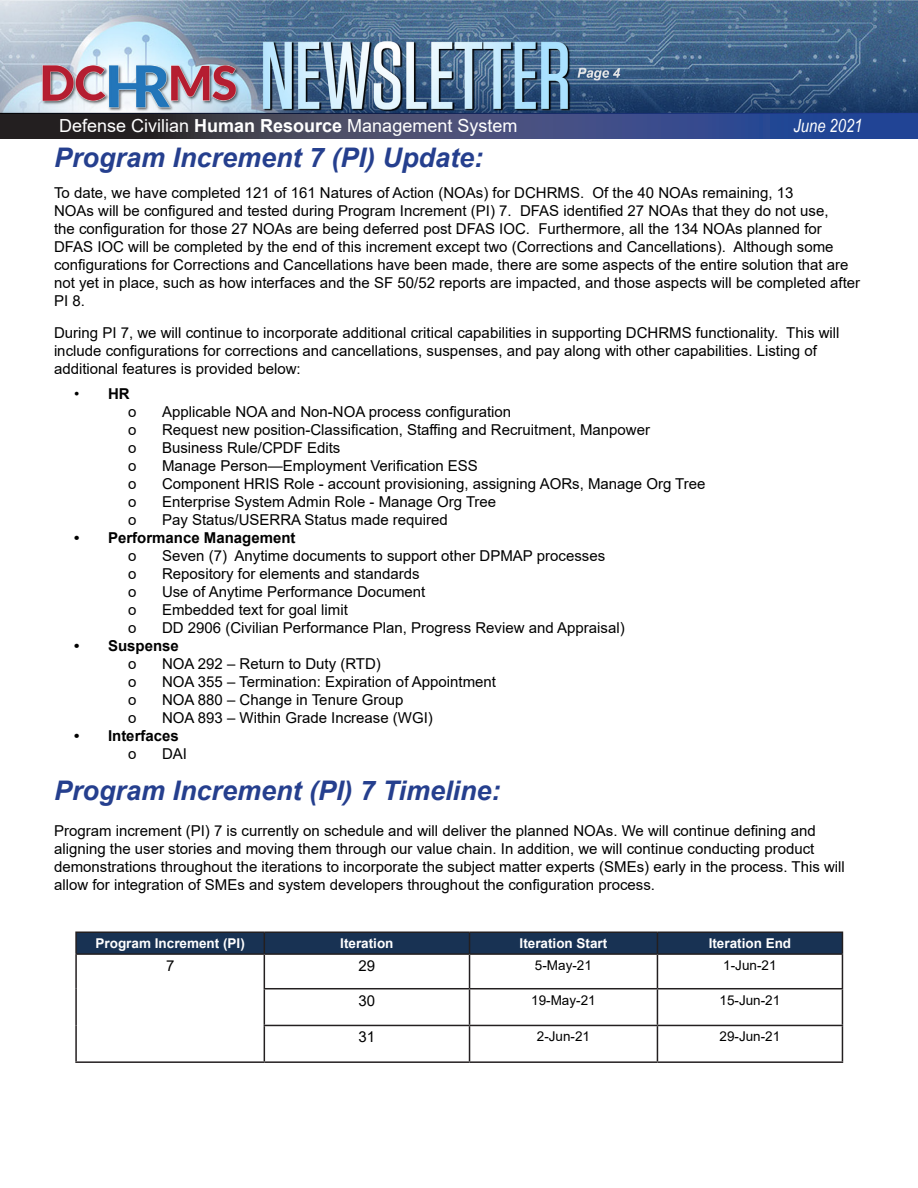
<style>
.page{position:relative;width:918px;height:1188px;background:#fff}
.page>*{position:absolute;margin:0;border:0;box-sizing:border-box;transform-origin:0 0}
.Header_blue{font:italic 700 27px "Arial";color:#253f8e}
.t1{font:18px "Arial";color:#fff}
.t2{font:italic 18px "Arial Narrow";color:#fff}
.Body{font:15px/18px "Arial";color:#000}
.Body-2{font:700 15px "Arial";color:#000}
.Body-3{font:700 13.5px "Arial";color:#fff}
.Body-4{font:13.5px "Arial";color:#000}
.s1{font-weight:700}
.s2{font-weight:400}
</style>
<div class="page">
<svg style="left:0;top:113px;width:918px;height:25px;background:#354068"></svg>
<hr style="left:75px;top:932px;width:189px;height:1px;background:#231f20">
<hr style="left:75px;top:933px;width:2px;height:20px;background:#231f20">
<div style="left:77px;top:932px;width:766px;height:21px;background:#183253"></div>
<hr style="left:75px;top:953px;width:189px;height:2px;background:#231f20">
<hr style="left:75px;top:955px;width:2px;height:34px;background:#231f20">
<hr style="left:264px;top:953px;width:206px;height:2px;background:#231f20">
<hr style="left:264px;top:955px;width:1px;height:33px;background:#231f20">
<hr style="left:470px;top:953px;width:187px;height:2px;background:#231f20">
<hr style="left:469px;top:955px;width:1px;height:33px;background:#231f20">
<hr style="left:657px;top:953px;width:186px;height:2px;background:#231f20">
<hr style="left:657px;top:955px;width:1px;height:33px;background:#231f20">
<hr style="left:842px;top:955px;width:1px;height:33px;background:#231f20">
<hr style="left:75px;top:989px;width:2px;height:36px;background:#231f20">
<hr style="left:264px;top:988px;width:206px;height:1px;background:#231f20">
<hr style="left:264px;top:989px;width:1px;height:36px;background:#231f20">
<hr style="left:470px;top:988px;width:187px;height:1px;background:#231f20">
<hr style="left:469px;top:989px;width:1px;height:36px;background:#231f20">
<hr style="left:657px;top:988px;width:186px;height:1px;background:#231f20">
<hr style="left:657px;top:989px;width:1px;height:36px;background:#231f20">
<hr style="left:842px;top:989px;width:1px;height:36px;background:#231f20">
<hr style="left:75px;top:1025px;width:2px;height:36px;background:#231f20">
<hr style="left:264px;top:1025px;width:206px;height:1px;background:#231f20">
<hr style="left:264px;top:1026px;width:1px;height:35px;background:#231f20">
<hr style="left:470px;top:1025px;width:187px;height:1px;background:#231f20">
<hr style="left:469px;top:1026px;width:1px;height:35px;background:#231f20">
<hr style="left:657px;top:1025px;width:186px;height:1px;background:#231f20">
<hr style="left:657px;top:1026px;width:1px;height:35px;background:#231f20">
<hr style="left:842px;top:1026px;width:1px;height:35px;background:#231f20">
<hr style="left:75px;top:1061px;width:189px;height:2px;background:#231f20">
<hr style="left:264px;top:1061px;width:206px;height:2px;background:#231f20">
<hr style="left:470px;top:1061px;width:187px;height:2px;background:#231f20">
<hr style="left:657px;top:1061px;width:186px;height:2px;background:#231f20">
<img style="left:0;top:1px;width:918px;height:112px">
<p class="t1" style="left:59px;top:113px;width:460px">Defense Civilian <span class="s1">Human Resource</span> Management System</p>
<p class="t2" style="left:794px;top:113px;width:70px">June 2021</p>
<p class="Header_blue" style="left:54px;top:139px;width:431px">Program Increment 7 (PI) Update:</p>
<p class="Body" style="left:54px;top:184px;width:808px">To date, we have completed 121 of 161 Natures of Action (NOAs) for DCHRMS. Of the 40 NOAs remaining, 13<br>NOAs will be configured and tested during Program Increment (PI) 7. DFAS identified 27 NOAs that they do not use,<br>the configuration for those 27 NOAs are being deferred post DFAS IOC. Furthermore, all the 134 NOAs planned for DFAS IOC will be completed by the end of this increment except two (Corrections and Cancellations). Although some configurations for Corrections and Cancellations have been made, there are some aspects of the entire solution that are not yet in place, such as how interfaces and the SF 50/52 reports are impacted, and those aspects will be completed after PI 8.</p>
<p class="Body" style="left:54px;top:324px;width:787px">During PI 7, we will continue to incorporate additional critical capabilities in supporting DCHRMS functionality. This will include configurations for corrections and cancellations, suspenses, and pay along with other capabilities. Listing of additional features is provided below:</p>
<p class="Body-2" style="left:74px;top:383px;width:57px"><span class="s2">•</span> HR</p>
<p class="Body" style="left:128px;top:402px;width:10px">o</p>
<p class="Body" style="left:162px;top:402px;width:351px">Applicable NOA and Non-NOA process configuration</p>
<p class="Body" style="left:128px;top:420px;width:10px">o</p>
<p class="Body" style="left:162px;top:420px;width:490px">Request new position-Classification, Staffing and Recruitment, Manpower</p>
<p class="Body" style="left:128px;top:438px;width:10px">o</p>
<p class="Body" style="left:162px;top:438px;width:180px">Business Rule/CPDF Edits</p>
<p class="Body" style="left:128px;top:456px;width:10px">o</p>
<p class="Body" style="left:162px;top:456px;width:317px">Manage Person—Employment Verification ESS</p>
<p class="Body" style="left:128px;top:474px;width:10px">o</p>
<p class="Body" style="left:162px;top:474px;width:545px">Component HRIS Role - account provisioning, assigning AORs, Manage Org Tree</p>
<p class="Body" style="left:128px;top:492px;width:10px">o</p>
<p class="Body" style="left:162px;top:492px;width:336px">Enterprise System Admin Role - Manage Org Tree</p>
<p class="Body" style="left:128px;top:510px;width:10px">o</p>
<p class="Body" style="left:162px;top:510px;width:287px">Pay Status/USERRA Status made required</p>
<p class="Body-2" style="left:74px;top:527px;width:223px">• Performance Management</p>
<p class="Body" style="left:128px;top:546px;width:10px">o</p>
<p class="Body" style="left:162px;top:546px;width:445px">Seven (7) Anytime documents to support other DPMAP processes</p>
<p class="Body" style="left:128px;top:564px;width:10px">o</p>
<p class="Body" style="left:162px;top:564px;width:259px">Repository for elements and standards</p>
<p class="Body" style="left:128px;top:582px;width:10px">o</p>
<p class="Body" style="left:162px;top:582px;width:265px">Use of Anytime Performance Document</p>
<p class="Body" style="left:128px;top:600px;width:10px">o</p>
<p class="Body" style="left:162px;top:600px;width:187px">Embedded text for goal limit</p>
<p class="Body" style="left:128px;top:618px;width:10px">o</p>
<p class="Body" style="left:162px;top:618px;width:464px">DD 2906 (Civilian Performance Plan, Progress Review and Appraisal)</p>
<p class="Body-2" style="left:74px;top:635px;width:106px">• Suspense</p>
<p class="Body" style="left:128px;top:654px;width:10px">o</p>
<p class="Body" style="left:162px;top:654px;width:220px">NOA 292 – Return to Duty (RTD)</p>
<p class="Body" style="left:128px;top:672px;width:10px">o</p>
<p class="Body" style="left:162px;top:672px;width:336px">NOA 355 – Termination: Expiration of Appointment</p>
<p class="Body" style="left:128px;top:690px;width:10px">o</p>
<p class="Body" style="left:162px;top:690px;width:243px">NOA 880 – Change in Tenure Group</p>
<p class="Body" style="left:128px;top:708px;width:10px">o</p>
<p class="Body" style="left:162px;top:708px;width:272px">NOA 893 – Within Grade Increase (WGI)</p>
<p class="Body-2" style="left:74px;top:725px;width:106px">• Interfaces</p>
<p class="Body" style="left:128px;top:744px;width:10px">o</p>
<p class="Body" style="left:162px;top:744px;width:27px">DAI</p>
<p class="Header_blue" style="left:54px;top:772px;width:448px">Program Increment (PI) 7 Timeline:</p>
<p class="Body" style="left:54px;top:822px;width:792px">Program increment (PI) 7 is currently on schedule and will deliver the planned NOAs. We will continue defining and aligning the user stories and moving them through our value chain. In addition, we will continue conducting product demonstrations throughout the iterations to incorporate the subject matter experts (SMEs) early in the process. This will allow for integration of SMEs and system developers throughout the configuration process.</p>
<p class="Body-3" style="left:96px;top:934px;width:151px">Program Increment (PI)</p>
<p class="Body-3" style="left:340px;top:934px;width:55px">Iteration</p>
<p class="Body-3" style="left:520px;top:934px;width:89px">Iteration Start</p>
<p class="Body-3" style="left:709px;top:934px;width:84px">Iteration End</p>
<p class="Body" style="left:166px;top:957px;width:10px">7</p>
<p class="Body" style="left:359px;top:957px;width:18px">29</p>
<p class="Body-4" style="left:535px;top:956px;width:59px">5-May-21</p>
<p class="Body-4" style="left:723px;top:956px;width:55px">1-Jun-21</p>
<p class="Body" style="left:359px;top:991px;width:18px">30</p>
<p class="Body-4" style="left:531px;top:991px;width:66px">19-May-21</p>
<p class="Body-4" style="left:720px;top:991px;width:62px">15-Jun-21</p>
<p class="Body" style="left:359px;top:1028px;width:18px">31</p>
<p class="Body-4" style="left:537px;top:1027px;width:55px">2-Jun-21</p>
<p class="Body-4" style="left:720px;top:1027px;width:62px">29-Jun-21</p>
</div>
